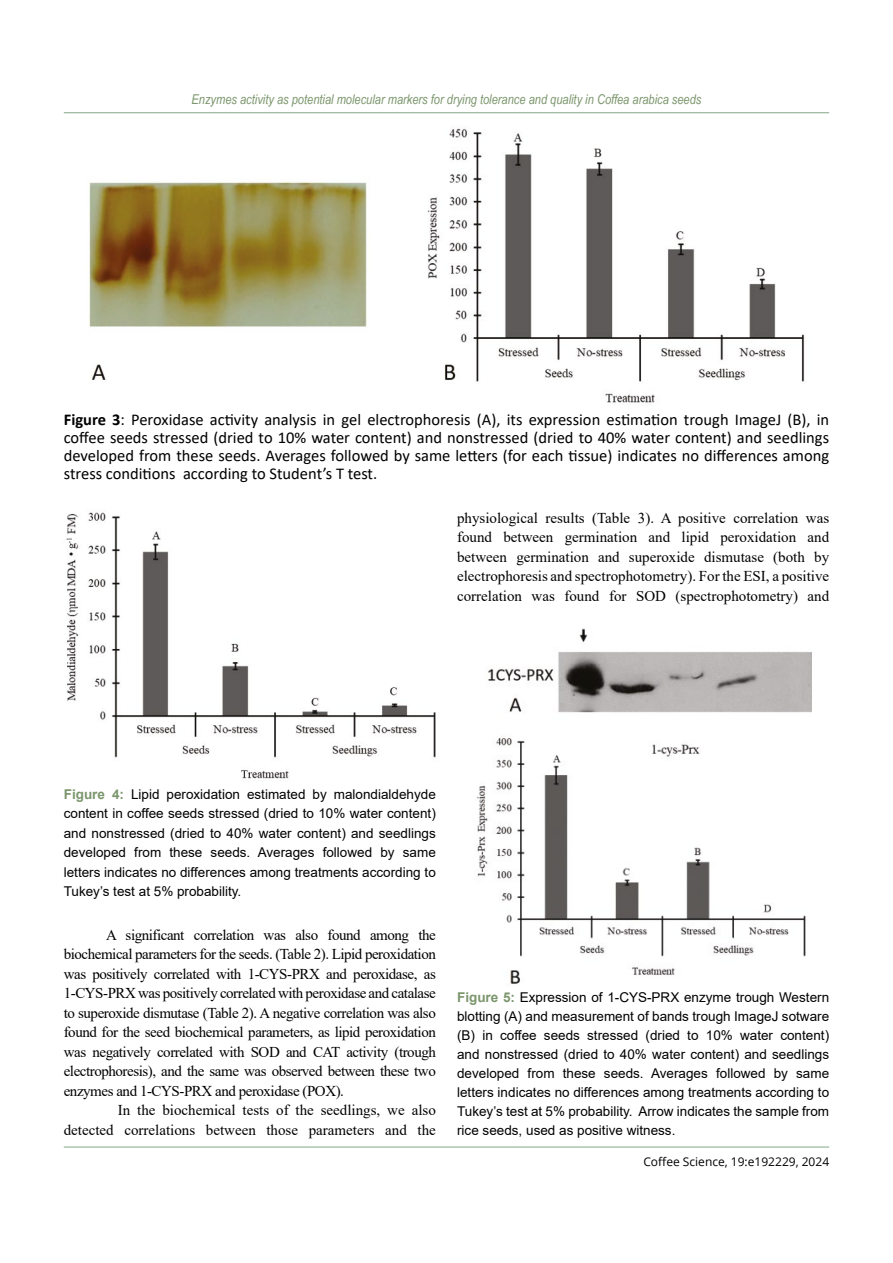
<style>
.page{position:relative;width:893px;height:1263px;background:#fff}
.page>*{position:absolute;margin:0;border:0;box-sizing:border-box;transform-origin:0 0}
.t1{font:16.5px/17.9px "Calibri";color:#000;text-align:justify}
.t2{font:15px/19.5px "Times New Roman";color:#000;text-align:justify}
.t3{font:13.5px/18.9px "Arial";color:#000;text-align:justify}
.t4{font:italic 13.5px "Arial Narrow";color:#7b966c}
.t5{font:12px "Open Sans";color:#000}
.s1{font-weight:700}
.s2{font-weight:700;color:#7b966c}
</style>
<div class="page">
<hr style="left:64px;top:1147px;width:765px;height:1px;background:#84a886">
<hr style="left:64px;top:112px;width:765px;height:1px;background:#84a886">
<img style="left:89px;top:128px;width:716px;height:275px">
<img style="left:66px;top:512px;width:370px;height:267px">
<img style="left:476px;top:628px;width:336px;height:356px">
<p class="t4" style="left:191px;top:90px;width:511px">Enzymes activity as potential molecular markers for drying tolerance and quality in Coffea arabica seeds</p>
<p class="t1" style="left:64px;top:410px;width:767px"><span class="s1">Figure 3</span>: Peroxidase activity analysis in gel electrophoresis (A), its expression estimation trough ImageJ (B), in coffee seeds stressed (dried to 10% water content) and nonstressed (dried to 40% water content) and seedlings developed from these seeds. Averages followed by same letters (for each tissue) indicates no differences among stress conditions according to Student’s T test.</p>
<p class="t2" style="left:457px;top:508px;width:374px">physiological results (Table 3). A positive correlation was found between germination and lipid peroxidation and between germination and superoxide dismutase (both by electrophoresis and spectrophotometry). For the ESI, a positive correlation was found for SOD (spectrophotometry) and</p>
<p class="t3" style="left:64px;top:784px;width:374px;line-height:19.5px"><span class="s2">Figure 4:</span> Lipid peroxidation estimated by malondialdehyde content in coffee seeds stressed (dried to 10% water content) and nonstressed (dried to 40% water content) and seedlings developed from these seeds. Averages followed by same letters indicates no differences among treatments according to Tukey’s test at 5% probability.</p>
<p class="t2" style="left:64px;top:924px;width:374px;text-indent:43px">A significant correlation was also found among the biochemical parameters for the seeds. (Table 2). Lipid peroxidation was positively correlated with 1-CYS-PRX and peroxidase, as 1-CYS-PRX was positively correlated with peroxidase and catalase to superoxide dismutase (Table 2). A negative correlation was also found for the seed biochemical parameters, as lipid peroxidation was negatively correlated with SOD and CAT activity (trough electrophoresis), and the same was observed between these two enzymes and 1-CYS-PRX and peroxidase (POX).</p>
<p class="t2" style="left:64px;top:1100px;width:374px;text-align:right">In the biochemical tests of the seedlings, we also<br>detected correlations between those parameters and the</p>
<p class="t3" style="left:457px;top:988px;width:374px"><span class="s2">Figure 5:</span> Expression of 1-CYS-PRX enzyme trough Western blotting (A) and measurement of bands trough ImageJ sotware (B) in coffee seeds stressed (dried to 10% water content) and nonstressed (dried to 40% water content) and seedlings developed from these seeds. Averages followed by same letters indicates no differences among treatments according to Tukey’s test at 5% probability. Arrow indicates the sample from rice seeds, used as positive witness.</p>
<p class="t5" style="left:643px;top:1153px;width:187px">Coffee Science, 19:e192229, 2024</p>
</div>
